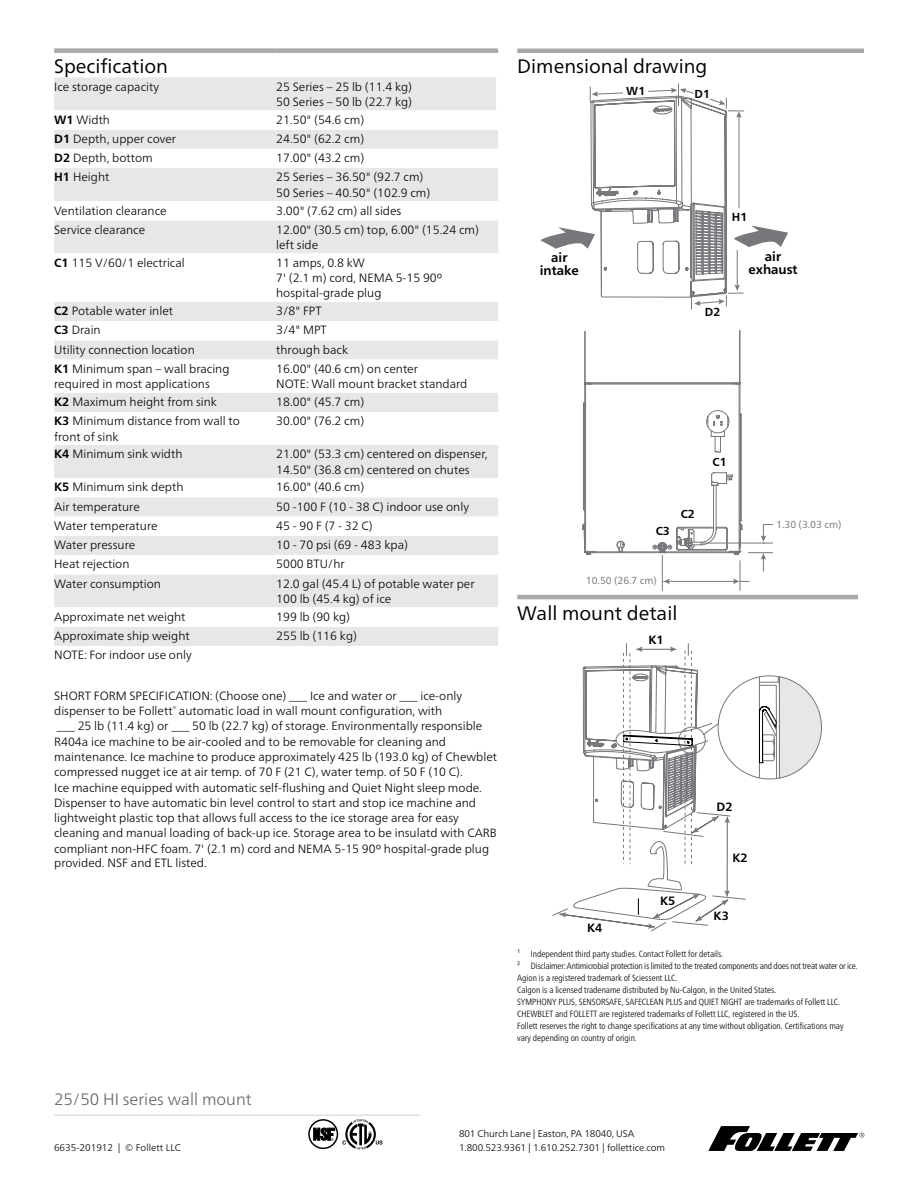
<style>
.page{position:relative;width:918px;height:1188px;background:#fff}
.page>*{position:absolute;margin:0;border:0;box-sizing:border-box;transform-origin:0 0}
.t1{font:19.5px "Frutiger Neue LT Pro";color:#000}
.t2{font:300 16.5px "Frutiger Neue LT Pro";color:#636466}
.t3{font:700 13.05px/13px "Frutiger Neue LT Pro";color:#000;text-align:center}
.t4{font:300 12px/15.3px "Frutiger Neue LT Pro";color:#000}
.t5{font:700 12px "Frutiger Neue LT Pro";color:#000}
.t6{font:700 11.7px "Frutiger Neue LT Pro";color:#000}
.t7{font:10.2px "Frutiger Neue LT Pro";color:#77787b}
.t8{font:300 9.75px/13.5px "Frutiger Neue LT Pro";letter-spacing:-.01em;color:#000}
.t9{font:300 condensed 9px/12px "Frutiger Neue LT Pro";color:#000}
.s1{font-weight:700}
</style>
<div class="page">
<svg style="left:708px;top:1126px;width:156px;height:25px"></svg>
<hr style="left:54px;top:1115px;width:144px;height:1px;background:#d1d3d4">
<hr style="left:198px;top:1115px;width:222px;height:1px;background:#d1d3d4">
<div style="left:54px;top:77px;width:444px;height:569px;background:#e6e7e8"></div>
<svg style="left:54px;top:111px;width:444px;height:516px"></svg>
<hr style="left:496px;top:77px;width:4px;height:34px;background:#fff">
<div style="left:54px;top:48px;width:222px;height:5px;background:#a7a9ac"></div>
<div style="left:276px;top:48px;width:222px;height:5px;background:#a7a9ac"></div>
<hr style="left:517px;top:49px;width:347px;height:4px;background:#a7a9ac">
<svg style="left:540px;top:84px;width:248px;height:225px"></svg>
<svg style="left:582px;top:330px;width:191px;height:261px"></svg>
<hr style="left:517px;top:595px;width:341px;height:4px;background:#a7a9ac">
<svg style="left:552px;top:643px;width:270px;height:289px"></svg>
<svg style="left:309px;top:1120px;width:28px;height:28px"></svg>
<div style="left:308px;top:1119px;width:30px;height:30px;border:2px solid #000;border-radius:50%"></div>
<svg style="left:313px;top:1128px;width:22px;height:13px"></svg>
<svg style="left:342px;top:1119px;width:41px;height:30px"></svg>
<h1 class="t1" style="left:54px;top:55px;width:115px">Specification</h1>
<p class="t4" style="left:54px;top:79px;width:106px">Ice storage capacity</p>
<p class="t4" style="left:276px;top:79px;width:137px">25 Series – 25 lb (11.4 kg)<br>50 Series – 50 lb (22.7 kg)</p>
<p class="t4" style="left:54px;top:112px;width:57px"><span class="s1">W1</span> Width</p>
<p class="t4" style="left:276px;top:112px;width:89px">21.50" (54.6 cm)</p>
<p class="t4" style="left:54px;top:131px;width:124px"><span class="s1">D1</span> Depth, upper cover</p>
<p class="t4" style="left:276px;top:131px;width:89px">24.50" (62.2 cm)</p>
<p class="t4" style="left:54px;top:150px;width:100px"><span class="s1">D2</span> Depth, bottom</p>
<p class="t4" style="left:276px;top:150px;width:89px">17.00" (43.2 cm)</p>
<p class="t4" style="left:54px;top:170px;width:57px"><span class="s1">H1</span> Height</p>
<p class="t4" style="left:276px;top:170px;width:156px">25 Series – 36.50" (92.7 cm)<br>50 Series – 40.50" (102.9 cm)</p>
<p class="t4" style="left:54px;top:203px;width:114px">Ventilation clearance</p>
<p class="t4" style="left:276px;top:203px;width:127px">3.00" (7.62 cm) all sides</p>
<p class="t4" style="left:54px;top:222px;width:93px">Service clearance</p>
<p class="t4" style="left:276px;top:222px;width:204px">12.00" (30.5 cm) top, 6.00" (15.24 cm) left side</p>
<p class="t4" style="left:54px;top:255px;width:132px"><span class="s1">C1</span> 115 V/60/1 electrical</p>
<p class="t4" style="left:276px;top:255px;width:168px">11 amps, 0.8 kW<br>7' (2.1 m) cord, NEMA 5-15 90º hospital‑grade plug</p>
<p class="t4" style="left:54px;top:303px;width:120px"><span class="s1">C2</span> Potable water inlet</p>
<p class="t4" style="left:276px;top:303px;width:47px">3/8" FPT</p>
<p class="t4" style="left:54px;top:323px;width:48px"><span class="s1">C3</span> Drain</p>
<p class="t4" style="left:276px;top:323px;width:52px">3/4" MPT</p>
<p class="t4" style="left:54px;top:342px;width:142px">Utility connection location</p>
<p class="t4" style="left:276px;top:342px;width:73px">through back</p>
<p class="t4" style="left:54px;top:361px;width:177px"><span class="s1">K1</span> Minimum span – wall bracing required in most applications</p>
<p class="t4" style="left:276px;top:361px;width:193px">16.00" (40.6 cm) on center<br>NOTE: Wall mount bracket standard</p>
<p class="t4" style="left:54px;top:394px;width:164px"><span class="s1">K2</span> Maximum height from sink</p>
<p class="t4" style="left:276px;top:394px;width:89px">18.00" (45.7 cm)</p>
<p class="t4" style="left:54px;top:413px;width:187px"><span class="s1">K3</span> Minimum distance from wall to front of sink</p>
<p class="t4" style="left:276px;top:413px;width:89px">30.00" (76.2 cm)</p>
<p class="t4" style="left:54px;top:446px;width:130px"><span class="s1">K4</span> Minimum sink width</p>
<p class="t4" style="left:276px;top:446px;width:213px">21.00" (53.3 cm) centered on dispenser,<br>14.50" (36.8 cm) centered on chutes</p>
<p class="t4" style="left:54px;top:480px;width:131px"><span class="s1">K5</span> Minimum sink depth</p>
<p class="t4" style="left:276px;top:480px;width:89px">16.00" (40.6 cm)</p>
<p class="t4" style="left:54px;top:499px;width:87px">Air temperature</p>
<p class="t4" style="left:276px;top:499px;width:194px">50 -100 F (10 - 38 C) indoor use only</p>
<p class="t4" style="left:54px;top:518px;width:105px">Water temperature</p>
<p class="t4" style="left:276px;top:518px;width:98px">45 - 90 F (7 - 32 C)</p>
<p class="t4" style="left:54px;top:537px;width:83px">Water pressure</p>
<p class="t4" style="left:276px;top:537px;width:133px">10 - 70 psi (69 - 483 kpa)</p>
<p class="t4" style="left:54px;top:557px;width:77px">Heat rejection</p>
<p class="t4" style="left:276px;top:557px;width:70px">5000 BTU/hr</p>
<p class="t4" style="left:54px;top:576px;width:108px">Water consumption</p>
<p class="t4" style="left:276px;top:576px;width:200px">12.0 gal (45.4 L) of potable water per<br>100 lb (45.4 kg) of ice</p>
<p class="t4" style="left:54px;top:609px;width:133px">Approximate net weight</p>
<p class="t4" style="left:276px;top:609px;width:75px">199 lb (90 kg)</p>
<p class="t4" style="left:54px;top:628px;width:137px">Approximate ship weight</p>
<p class="t4" style="left:276px;top:628px;width:82px">255 lb (116 kg)</p>
<p class="t4" style="left:54px;top:647px;width:139px">NOTE: For indoor use only</p>
<p class="t4" style="left:54px;top:688px;width:445px">SHORT FORM SPECIFICATION: (Choose one) ___ Ice and water or ___ ice-only dispenser to be Follett<sup>®</sup> automatic load in wall mount configuration, with<br>___ 25 lb (11.4 kg) or ___ 50 lb (22.7 kg) of storage. Environmentally responsible R404a ice machine to be air-cooled and to be removable for cleaning and maintenance. Ice machine to produce approximately 425 lb (193.0 kg) of Chewblet compressed nugget ice at air temp. of 70 F (21 C), water temp. of 50 F (10 C).<br>Ice machine equipped with automatic self-flushing and Quiet Night sleep mode.<br>Dispenser to have automatic bin level control to start and stop ice machine and lightweight plastic top that allows full access to the ice storage area for easy cleaning and manual loading of back-up ice. Storage area to be insulatd with CARB compliant non-HFC foam. 7' (2.1 m) cord and NEMA 5-15 90º hospital-grade plug provided. NSF and ETL listed.</p>
<h1 class="t1" style="left:517px;top:55px;width:192px">Dimensional drawing</h1>
<p class="t6" style="left:626px;top:84px;width:20px">W1</p>
<p class="t6" style="left:695px;top:87px;width:17px">D1</p>
<p class="t6" style="left:732px;top:210px;width:17px">H1</p>
<p class="t3" style="left:540px;top:251px;width:41px">air intake</p>
<p class="t3" style="left:748px;top:250px;width:51px">air exhaust</p>
<p class="t6" style="left:705px;top:305px;width:17px">D2</p>
<p class="t6" style="left:656px;top:524px;width:16px">C3</p>
<p class="t6" style="left:681px;top:507px;width:16px">C2</p>
<p class="t7" style="left:586px;top:574px;width:73px">10.50 (26.7 cm)</p>
<h1 class="t1" style="left:517px;top:601px;width:162px">Wall mount detail</h1>
<p class="t5" style="left:648px;top:633px;width:17px">K1</p>
<p class="t6" style="left:713px;top:455px;width:16px">C1</p>
<p class="t7" style="left:776px;top:518px;width:67px">1.30 (3.03 cm)</p>
<p class="t5" style="left:587px;top:921px;width:17px">K4</p>
<p class="t5" style="left:660px;top:894px;width:17px">K5</p>
<p class="t5" style="left:717px;top:799px;width:17px">D2</p>
<p class="t5" style="left:732px;top:851px;width:17px">K2</p>
<p class="t5" style="left:714px;top:908px;width:17px">K3</p>
<p class="t9" style="left:517px;top:948px;width:342px">¹ Independent third party studies. Contact Follett for details.<br>² Disclaimer: Antimicrobial protection is limited to the treated components and does not treat water or ice.<br>Agion is a registered trademark of Sciessent LLC.<br>Calgon is a licensed tradename distributed by Nu-Calgon, in the United States.<br>SYMPHONY PLUS, SENSORSAFE, SAFECLEAN PLUS and QUIET NIGHT are trademarks of Follett LLC.<br>CHEWBLET and FOLLETT are registered trademarks of Follett LLC, registered in the US.<br>Follett reserves the right to change specifications at any time without obligation. Certifications may vary depending on country of origin.</p>
<h2 class="t2" style="left:54px;top:1089px;width:199px">25/50 HI series wall mount</h2>
<p class="t8" style="left:54px;top:1140px;width:128px">6635-201912 | © Follett LLC</p>
<p class="t8" style="left:459px;top:1127px;width:207px">801 Church Lane | Easton, PA 18040, USA<br>1.800.523.9361 | 1.610.252.7301 | follettice.com</p>
</div>
